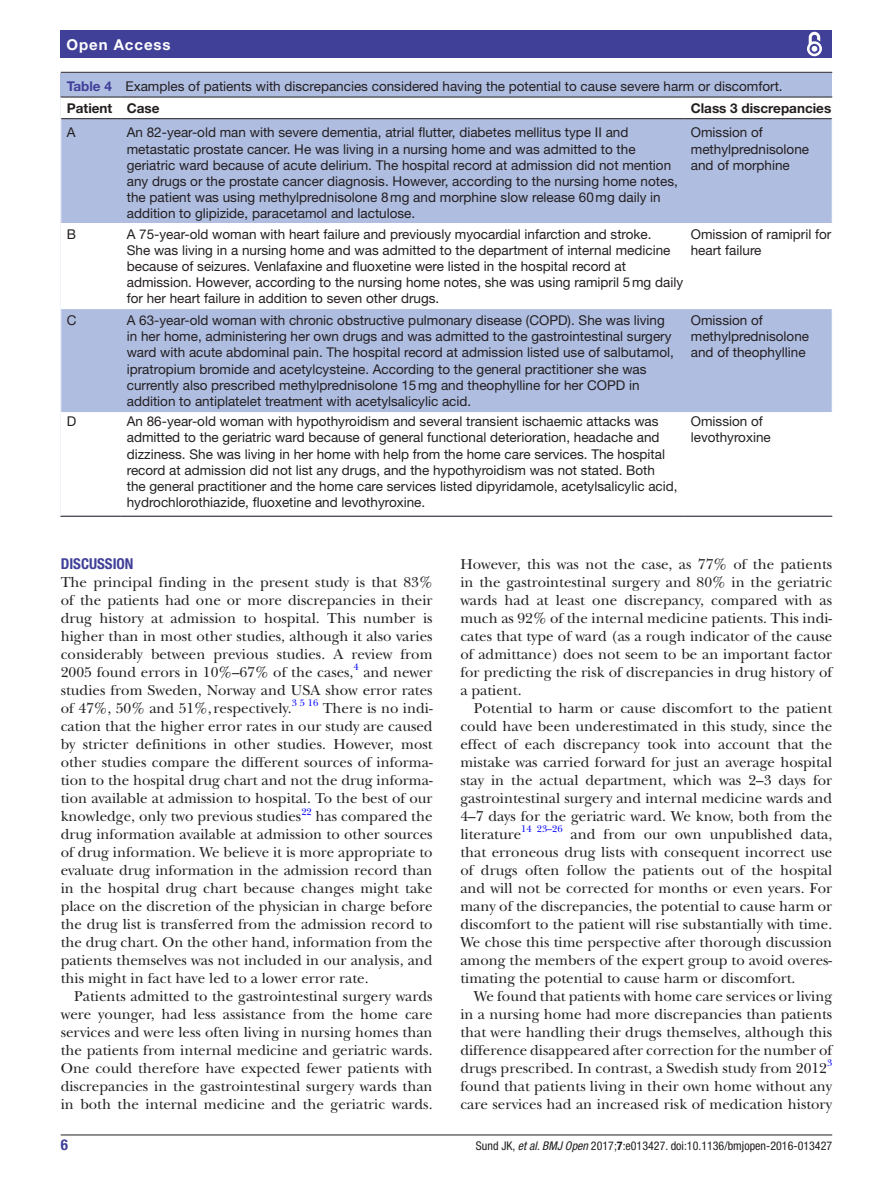
<style>
.page{position:relative;width:893px;height:1191px;background:#fff}
.page>*{position:absolute;margin:0;border:0;box-sizing:border-box;transform-origin:0 0}
.t1{font:15px/18px "New Baskerville";color:#231f20;text-align:justify}
.t2{font:700 condensed 15px "Helvetica Neue LT Std";color:#414099}
.t3{font:700 15px "Helvetica Neue LT Std";letter-spacing:.065em;color:#fff}
.t4{font:13.5px/16.2px "Helvetica Neue LT Std";color:#231f20}
.t5{font:700 13.5px "Helvetica Neue LT Std";color:#231f20}
.t6{font:condensed 12px "Helvetica Neue LT Std";color:#231f20}
.t7{font:9.9px "New Baskerville";color:#00f}
.s1{font-weight:700;color:#414099}
.s2{font-weight:700}
.s3{font-style:italic}
</style>
<div class="page">
<hr style="left:61px;top:1134px;width:771px;height:1px;background:#231f20">
<div style="left:61px;top:31px;width:771px;height:27px;background:#414099"></div>
<svg style="left:807px;top:31px;width:15px;height:26px"></svg>
<div style="left:61px;top:73px;width:771px;height:443px;background:#afbde1"></div>
<hr style="left:61px;top:72px;width:771px;height:1px;background:#231f20">
<div style="left:61px;top:98px;width:771px;height:418px;background:#fff"></div>
<svg style="left:61px;top:119px;width:771px;height:293px"></svg>
<hr style="left:61px;top:97px;width:60px;height:1px;background:#231f20">
<hr style="left:61px;top:118px;width:60px;height:1px;background:#231f20">
<hr style="left:121px;top:97px;width:564px;height:1px;background:#231f20">
<hr style="left:121px;top:118px;width:564px;height:1px;background:#231f20">
<hr style="left:685px;top:97px;width:147px;height:1px;background:#231f20">
<hr style="left:685px;top:118px;width:147px;height:1px;background:#231f20">
<hr style="left:61px;top:516px;width:60px;height:1px;background:#231f20">
<hr style="left:121px;top:516px;width:564px;height:1px;background:#231f20">
<hr style="left:685px;top:516px;width:147px;height:1px;background:#231f20">
<svg style="left:60px;top:97px;width:1px;height:22px"></svg>
<p class="t3" style="left:66px;top:35px;width:106px">Open Access</p>
<p class="t4" style="left:67px;top:75px;width:717px;line-height:22px"><span class="s1">Table 4</span> Examples of patients with discrepancies considered having the potential to cause severe harm or discomfort.<br><span class="s2">Patient Case</span></p>
<p class="t5" style="left:691px;top:99px;width:142px">Class 3 discrepancies</p>
<p class="t4" style="left:67px;top:124px;width:10px">A</p>
<p class="t4" style="left:127px;top:124px;width:553px">An 82-year-old man with severe dementia, atrial flutter, diabetes mellitus type II and metastatic prostate cancer. He was living in a nursing home and was admitted to the geriatric ward because of acute delirium. The hospital record at admission did not mention any drugs or the prostate cancer diagnosis. However, according to the nursing home notes, the patient was using methylprednisolone 8mg and morphine slow release 60mg daily in addition to glipizide, paracetamol and lactulose.</p>
<p class="t4" style="left:691px;top:124px;width:120px">Omission of methylprednisolone and of morphine</p>
<p class="t4" style="left:67px;top:225px;width:11px">B</p>
<p class="t4" style="left:127px;top:225px;width:558px">A 75-year-old woman with heart failure and previously myocardial infarction and stroke.<br>She was living in a nursing home and was admitted to the department of internal medicine because of seizures. Venlafaxine and fluoxetine were listed in the hospital record at admission. However, according to the nursing home notes, she was using ramipril 5mg daily for her heart failure in addition to seven other drugs.</p>
<p class="t4" style="left:691px;top:225px;width:142px">Omission of ramipril for heart failure</p>
<p class="t4" style="left:67px;top:312px;width:11px">C</p>
<p class="t4" style="left:127px;top:312px;width:549px">A 63-year-old woman with chronic obstructive pulmonary disease (COPD). She was living in her home, administering her own drugs and was admitted to the gastrointestinal surgery ward with acute abdominal pain. The hospital record at admission listed use of salbutamol, ipratropium bromide and acetylcysteine. According to the general practitioner she was currently also prescribed methylprednisolone 15mg and theophylline for her COPD in addition to antiplatelet treatment with acetylsalicylic acid.</p>
<p class="t4" style="left:691px;top:312px;width:120px">Omission of methylprednisolone and of theophylline</p>
<p class="t4" style="left:67px;top:413px;width:11px">D</p>
<p class="t4" style="left:127px;top:413px;width:552px">An 86-year-old woman with hypothyroidism and several transient ischaemic attacks was admitted to the geriatric ward because of general functional deterioration, headache and dizziness. She was living in her home with help from the home care services. The hospital record at admission did not list any drugs, and the hypothyroidism was not stated. Both<br>the general practitioner and the home care services listed dipyridamole, acetylsalicylic acid, hydrochlorothiazide, fluoxetine and levothyroxine.</p>
<p class="t4" style="left:691px;top:413px;width:81px">Omission of levothyroxine</p>
<p class="t2" style="left:61px;top:555px;width:74px">DISCUSSION</p>
<p class="t1" style="left:61px;top:573px;width:373px">The principal finding in the present study is that 83% of the patients had one or more discrepancies in their drug history at admission to hospital. This number is higher than in most other studies, although it also varies considerably between previous studies. A review from 2005 found errors in 10%–67% of the cases,</p>
<p class="t7" style="left:353px;top:661px;width:7px">4</p>
<p class="t1" style="left:61px;top:663px;width:373px;text-indent:303px">and newer studies from Sweden, Norway and USA show error rates of 47%, 50% and 51%, respectively.</p>
<p class="t7" style="left:292px;top:697px;width:28px">3 5 16</p>
<p class="t1" style="left:61px;top:699px;width:373px;text-indent:262px">There is no indi&shy;cation that the higher error rates in our study are caused by stricter definitions in other studies. However, most other studies compare the different sources of informa&shy;tion to the hospital drug chart and not the drug informa&shy;tion available at admission to hospital. To the best of our knowledge, only two previous studies</p>
<p class="t7" style="left:301px;top:805px;width:12px">22</p>
<p class="t1" style="left:61px;top:807px;width:373px;text-indent:255px">has compared the drug information available at admission to other sources of drug information. We believe it is more appropriate to evaluate drug information in the admission record than in the hospital drug chart because changes might take place on the discretion of the physician in charge before the drug list is transferred from the admission record to the drug chart. On the other hand, information from the patients themselves was not included in our analysis, and this might in fact have led to a lower error rate.</p>
<p class="t1" style="left:61px;top:987px;width:373px;text-indent:14px">Patients admitted to the gastrointestinal surgery wards were younger, had less assistance from the home care services and were less often living in nursing homes than the patients from internal medicine and geriatric wards.<br>One could therefore have expected fewer patients with discrepancies in the gastrointestinal surgery wards than in both the internal medicine and the geriatric wards.</p>
<p class="t1" style="left:460px;top:555px;width:373px">However, this was not the case, as 77% of the patients in the gastrointestinal surgery and 80% in the geriatric wards had at least one discrepancy, compared with as much as 92% of the internal medicine patients. This indi&shy;cates that type of ward (as a rough indicator of the cause of admittance) does not seem to be an important factor for predicting the risk of discrepancies in drug history of a patient.</p>
<p class="t1" style="left:460px;top:699px;width:373px;text-indent:14px">Potential to harm or cause discomfort to the patient could have been underestimated in this study, since the effect of each discrepancy took into account that the mistake was carried forward for just an average hospital stay in the actual department, which was 2–3 days for gastrointestinal surgery and internal medicine wards and 4–7 days for the geriatric ward. We know, both from the literature<sup>14</sup> <sup>23–26</sup></p>
<p class="t1" style="left:460px;top:825px;width:373px;text-indent:110px">and from our own unpublished data, that erroneous drug lists with consequent incorrect use of drugs often follow the patients out of the hospital and will not be corrected for months or even years. For many of the discrepancies, the potential to cause harm or discomfort to the patient will rise substantially with time.<br>We chose this time perspective after thorough discussion among the members of the expert group to avoid overes&shy;timating the potential to cause harm or discomfort.</p>
<p class="t1" style="left:460px;top:987px;width:373px;text-indent:14px">We found that patients with home care services or living in a nursing home had more discrepancies than patients that were handling their drugs themselves, although this difference disappeared after correction for the number of drugs prescribed. In contrast, a Swedish study from 2012<sup>3 </sup>found that patients living in their own home without any care services had an increased risk of medication history</p>
<p class="t2" style="left:61px;top:1135px;width:9px">6</p>
<p class="t6" style="left:476px;top:1138px;width:358px">Sund JK, <span class="s3">et al</span>. <span class="s3">BMJ Open</span> 2017;<span class="s2">7</span>:e013427. doi:10.1136/bmjopen-2016-013427</p>
</div>
